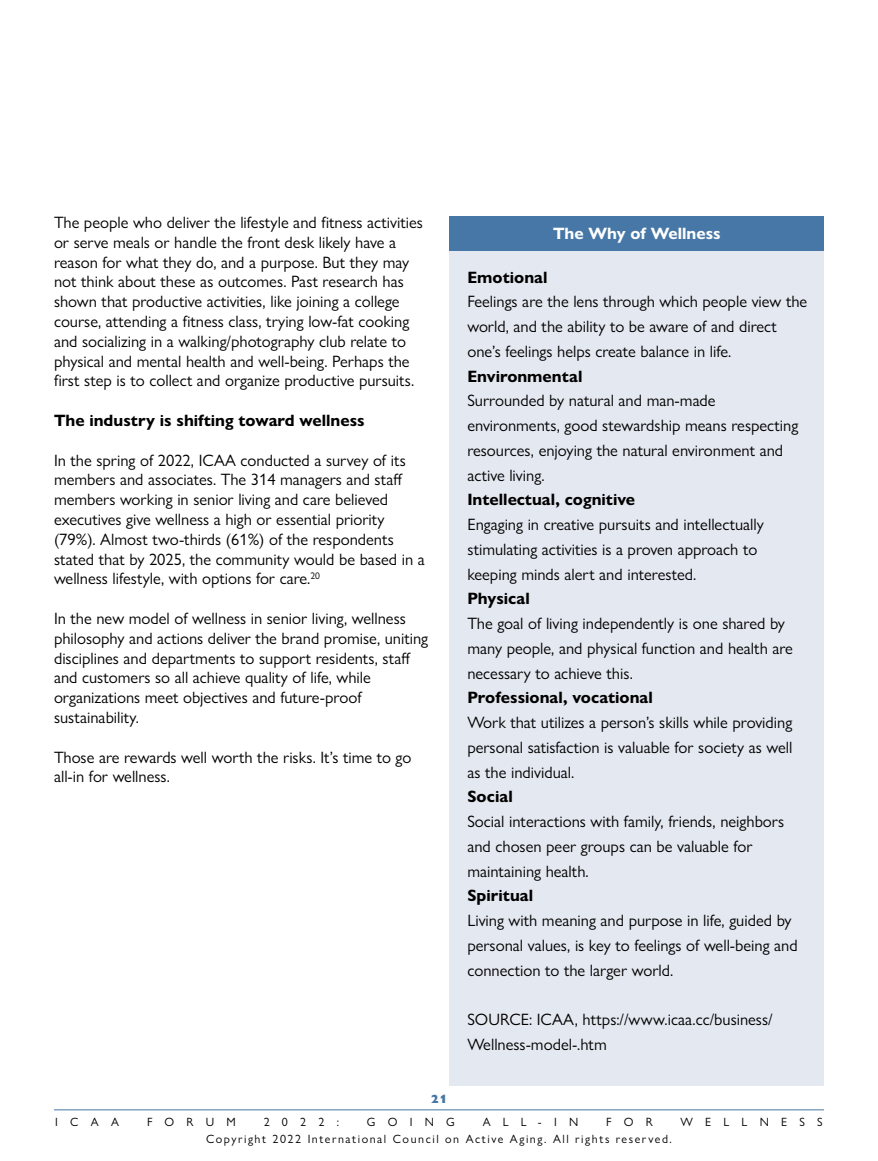
<style>
.page{position:relative;width:878px;height:1161px;background:#fff}
.page>*{position:absolute;margin:0;border:0;box-sizing:border-box;transform-origin:0 0}
.t1{font:16.5px/19.8px "Gill Sans Nova";color:#000}
.t2{font:700 16.5px "Gill Sans Nova";color:#000}
.t3{font:700 16.5px "Gill Sans Nova";color:#fff}
.t4{font:12px "Gill Sans Nova";letter-spacing:.13em;color:#000}
.t5{font:12px "Gill Sans Nova";letter-spacing:1.02em;color:#000}
.t6{font:800 12px "Gill Sans Nova";color:#4777a6}
</style>
<div class="page">
<hr style="left:54px;top:1109px;width:770px;height:1px;background:#4777a6">
<div style="left:450px;top:216px;width:374px;height:869px;background:#e4e8f0"></div>
<div style="left:450px;top:216px;width:374px;height:34px;background:#4777a6"></div>
<p class="t1" style="left:54px;top:212px;width:370px">The people who deliver the lifestyle and fitness activities or serve meals or handle the front desk likely have a reason for what they do, and a purpose. But they may not think about these as outcomes. Past research has shown that productive activities, like joining a college course, attending a fitness class, trying low-fat cooking and socializing in a walking/photography club relate to physical and mental health and well-being. Perhaps the first step is to collect and organize productive pursuits.</p>
<p class="t2" style="left:54px;top:410px;width:312px">The industry is shifting toward wellness</p>
<p class="t1" style="left:54px;top:450px;width:372px">In the spring of 2022, ICAA conducted a survey of its members and associates. The 314 managers and staff members working in senior living and care believed executives give wellness a high or essential priority (79%). Almost two-thirds (61%) of the respondents stated that by 2025, the community would be based in a wellness lifestyle, with options for care.<sup>20</sup></p>
<p class="t1" style="left:54px;top:608px;width:375px">In the new model of wellness in senior living, wellness philosophy and actions deliver the brand promise, uniting disciplines and departments to support residents, staff and customers so all achieve quality of life, while organizations meet objectives and future-proof sustainability.</p>
<p class="t1" style="left:54px;top:747px;width:359px">Those are rewards well worth the risks. It’s time to go all-in for wellness.</p>
<p class="t6" style="left:431px;top:1092px;width:18px">21</p>
<p class="t3" style="left:553px;top:223px;width:169px">The Why of Wellness</p>
<p class="t2" style="left:467px;top:267px;width:82px">Emotional</p>
<p class="t1" style="left:467px;top:289px;width:341px;line-height:24.8px">Feelings are the lens through which people view the world, and the ability to be aware of and direct one’s feelings helps create balance in life.</p>
<p class="t2" style="left:467px;top:366px;width:116px">Environmental</p>
<p class="t1" style="left:467px;top:388px;width:332px;line-height:24.8px">Surrounded by natural and man-made environments, good stewardship means respecting resources, enjoying the natural environment and active living.</p>
<p class="t2" style="left:467px;top:490px;width:169px">Intellectual, cognitive</p>
<p class="t1" style="left:467px;top:512px;width:298px;line-height:24.8px">Engaging in creative pursuits and intellectually stimulating activities is a proven approach to keeping minds alert and interested.</p>
<p class="t2" style="left:467px;top:589px;width:64px">Physical</p>
<p class="t1" style="left:467px;top:611px;width:327px;line-height:24.8px">The goal of living independently is one shared by many people, and physical function and health are necessary to achieve this.</p>
<p class="t2" style="left:467px;top:688px;width:187px">Professional, vocational</p>
<p class="t1" style="left:467px;top:710px;width:326px;line-height:24.8px;text-align:justify">Work that utilizes a person’s skills while providing personal satisfaction is valuable for society as well as the individual.</p>
<p class="t2" style="left:467px;top:787px;width:47px">Social</p>
<p class="t1" style="left:467px;top:809px;width:318px;line-height:24.8px">Social interactions with family, friends, neighbors and chosen peer groups can be valuable for maintaining health.</p>
<p class="t2" style="left:467px;top:886px;width:67px">Spiritual</p>
<p class="t1" style="left:467px;top:908px;width:332px;line-height:24.8px">Living with meaning and purpose in life, guided by personal values, is key to feelings of well-being and connection to the larger world.</p>
<p class="t1" style="left:467px;top:1007px;width:307px;line-height:24.8px">SOURCE: ICAA, https://www.icaa.cc/business/<br>Wellness-model-.htm</p>
<p class="t4" style="left:55px;top:1115px;width:65px">ICAA</p>
<p class="t4" style="left:147px;top:1115px;width:90px">FORUM</p>
<p class="t4" style="left:264px;top:1115px;width:77px">2022:</p>
<p class="t4" style="left:367px;top:1115px;width:89px">GOING</p>
<p class="t4" style="left:482px;top:1115px;width:97px">ALL-IN</p>
<p class="t4" style="left:606px;top:1115px;width:48px">FOR</p>
<p class="t5" style="left:680px;top:1115px;width:144px">WELLNESS</p>
<p class="t4" style="left:206px;top:1132px;width:467px">Copyright 2022 International Council on Active Aging. All rights reserved.</p>
</div>
